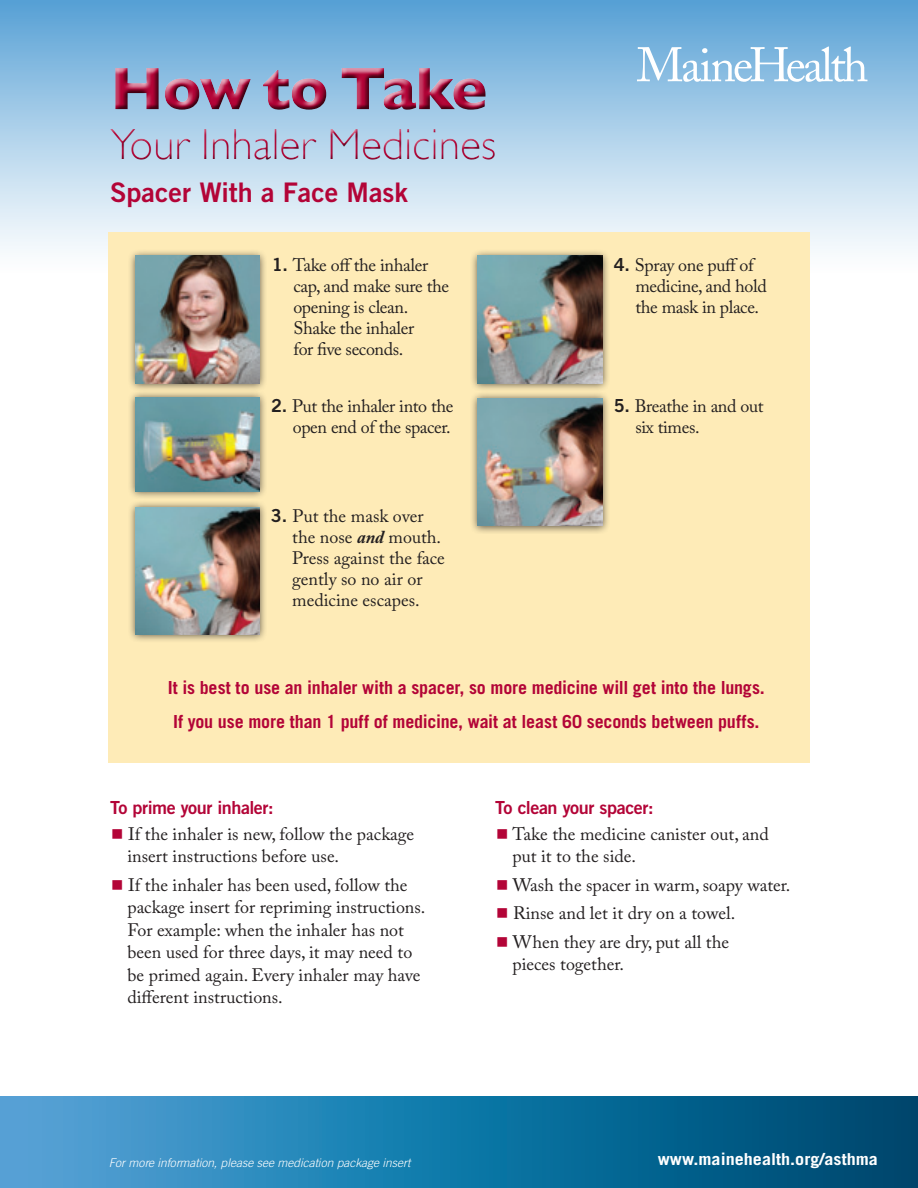
<style>
.page{position:relative;width:918px;height:1188px;background:#fff}
.page>*{position:absolute;margin:0;border:0;box-sizing:border-box;transform-origin:0 0}
.t1{font:700 60.75px "Gill Sans";letter-spacing:-.025em;color:#b30437}
.t2{font:300 43.5px "Gill Sans";color:#b30437}
.t3{font:27px "Trade Gothic Bold Two";color:#b30437}
.t4{font:18px/22.5px "Adobe Caslon Pro";color:#231f20}
.t5{font:18px/21px "Adobe Caslon Pro";letter-spacing:-.02em;color:#231f20}
.t6{font:700 18px/34.5px "Trade Gothic";letter-spacing:-.01em;color:#b30437}
.t7{font:18px "Trade Gothic Bold Two";letter-spacing:-.025em;color:#b30437}
.t8{font:700 16.5px "Trade Gothic";color:#fff;scale:1.1 1}
.t9{font:italic 300 12px "Trade Gothic";color:#fff}
.s1{font-family:"Trade Gothic Bold Two"}
.s2{font-weight:700;font-style:italic}
.s3{color:#b30437}
</style>
<div class="page">
<svg style="left:0;top:1096px;width:918px;height:92px;background:#1b76a5"></svg>
<div style="left:0;top:0;width:918px;height:273px;background:linear-gradient(to bottom,#5aa2d6,#fff)"></div>
<svg style="left:637px;top:46px;width:230px;height:36px"></svg>
<div style="left:105px;top:63px;width:394px;height:99px;background:#82b8e0"></div>
<div style="left:106px;top:65px;width:395px;height:99px;background:#231f20;opacity:.75"></div>
<div style="left:109px;top:232px;width:701px;height:531px;background:#feebb7"></div>
<div style="left:127px;top:248px;width:141px;height:143px;background:#231f20;opacity:.75"></div>
<img style="left:135px;top:256px;width:125px;height:127px">
<div style="left:127px;top:389px;width:141px;height:111px;background:#231f20;opacity:.75"></div>
<img style="left:135px;top:397px;width:125px;height:94px">
<div style="left:127px;top:499px;width:141px;height:143px;background:#231f20;opacity:.75"></div>
<img style="left:135px;top:507px;width:125px;height:127px">
<div style="left:469px;top:390px;width:141px;height:144px;background:#231f20;opacity:.75"></div>
<img style="left:478px;top:398px;width:124px;height:128px">
<div style="left:469px;top:248px;width:141px;height:143px;background:#231f20;opacity:.75"></div>
<img style="left:478px;top:256px;width:124px;height:127px">
<h1 class="t1" style="left:110px;top:53px;width:379px">How to Take</h1>
<h2 class="t2" style="left:110px;top:119px;width:388px">Your Inhaler Medicines</h2>
<h3 class="t3" style="left:110px;top:175px;width:299px">Spacer With a Face Mask</h3>
<p class="t5" style="left:293px;top:254px;width:157px;text-indent:-22px"><span class="s1">1.</span> Take off the inhaler cap, and make sure the opening is clean.<br>Shake the inhaler<br>for five seconds.</p>
<p class="t5" style="left:271px;top:395px;width:184px;text-align:right"><span class="s1">2.</span> Put the inhaler into the open end of the spacer.</p>
<p class="t4" style="left:292px;top:505px;width:154px;line-height:21px;text-indent:-22px"><span class="s1">3.</span> Put the mask over the nose <span class="s2">and</span> mouth.<br>Press against the face gently so no air or medicine escapes.</p>
<p class="t5" style="left:636px;top:254px;width:133px;text-indent:-22px"><span class="s1">4.</span> Spray one puff of medicine, and hold the mask in place.</p>
<p class="t5" style="left:636px;top:395px;width:130px;text-indent:-22px"><span class="s1">5.</span> Breathe in and out six times.</p>
<p class="t6" style="left:168px;top:670px;width:599px">It is best to use an inhaler with a spacer, so more medicine will get into the lungs.<br>If you use more than 1 puff of medicine, wait at least 60 seconds between puffs.</p>
<p class="t7" style="left:110px;top:797px;width:165px">To prime your inhaler:</p>
<p class="t4" style="left:127px;top:822px;width:288px;text-indent:-16px"><span class="s3">■</span> If the inhaler is new, follow the package insert instructions before use.</p>
<p class="t4" style="left:127px;top:873px;width:299px;text-indent:-16px"><span class="s3">■</span> If the inhaler has been used, follow the package insert for repriming instructions.<br>For example: when the inhaler has not been used for three days, it may need to be primed again. Every inhaler may have different instructions.</p>
<p class="t7" style="left:495px;top:797px;width:160px">To clean your spacer:</p>
<p class="t4" style="left:513px;top:822px;width:258px;text-indent:-16px"><span class="s3">■</span> Take the medicine canister out, and put it to the side.</p>
<p class="t4" style="left:496px;top:873px;width:296px"><span class="s3">■</span> Wash the spacer in warm, soapy water.</p>
<p class="t4" style="left:496px;top:902px;width:240px"><span class="s3">■</span> Rinse and let it dry on a towel.</p>
<p class="t4" style="left:513px;top:930px;width:218px;text-indent:-16px"><span class="s3">■</span> When they are dry, put all the pieces together.</p>
<p class="t9" style="left:109px;top:1156px;width:303px">For more information, please see medication package insert</p>
<p class="t8" style="left:658px;top:1149px;width:202px">www.mainehealth.org/asthma</p>
</div>
